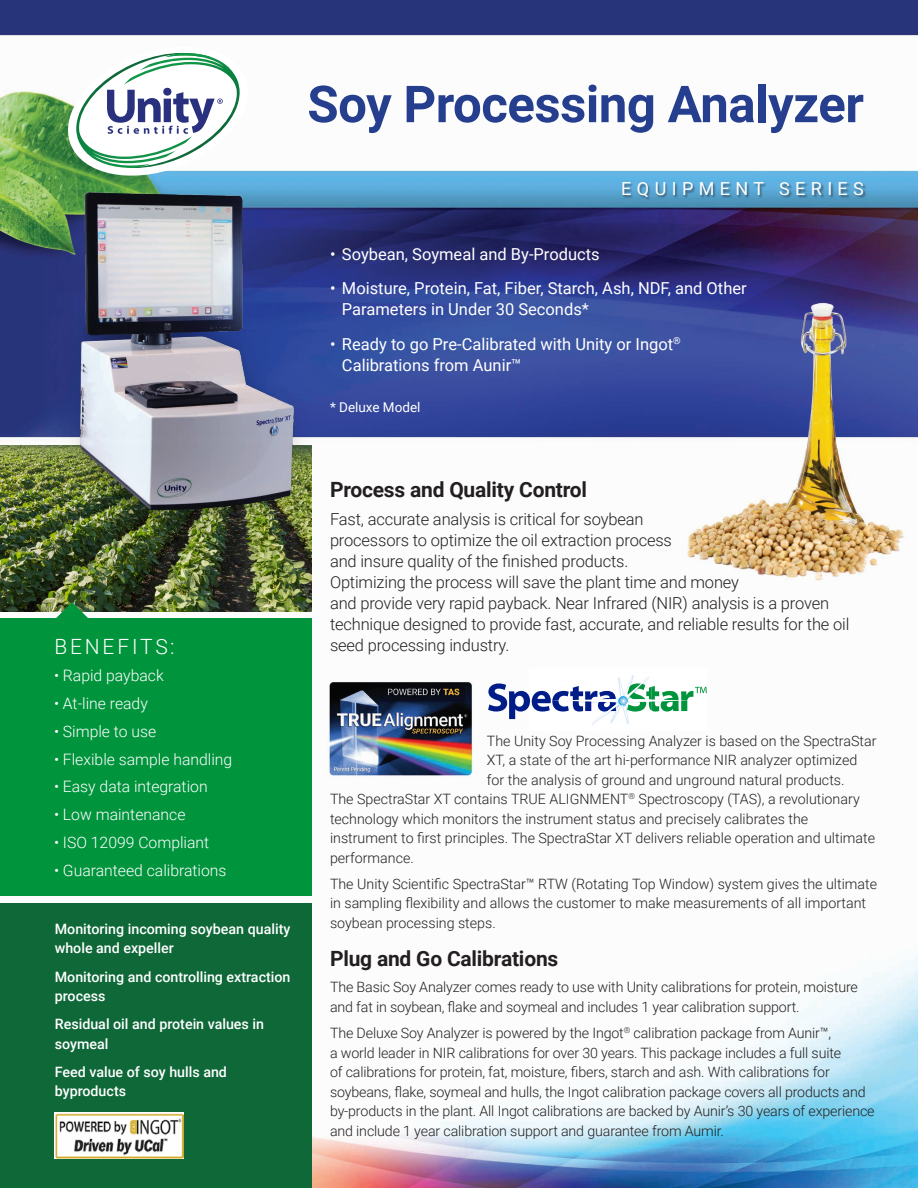
<style>
.page{position:relative;width:918px;height:1188px;background:#fff}
.page>*{position:absolute;margin:0;border:0;box-sizing:border-box;transform-origin:0 0}
.t1{font:700 51px "Roboto";letter-spacing:-.01em;color:#253f8e}
.t2{font:700 21px "Roboto";letter-spacing:-.01em;color:#231f20}
.t3{font:300 21px "Roboto";letter-spacing:.135em;color:#fff}
.t4{font:18px "Roboto";letter-spacing:.3em;color:#fff}
.t5{font:300 16.5px/21px "Roboto";letter-spacing:-.01em;color:#231f20}
.t6{font:16.5px/21px "Roboto";color:#fff}
.t7{font:300 15.75px "Roboto";color:#fff}
.t8{font:300 14.25px/19.5px "Roboto";letter-spacing:-.01em;color:#231f20}
.t9{font:500 14.25px/19.5px "Roboto";color:#fff}
.t10{font:13.5px "Roboto";color:#fff}
</style>
<div class="page">
<img style="left:0;top:0;width:918px;height:1188px">
<div style="left:0;top:903px;width:311px;height:285px;background:#0f6838"></div>
<img style="left:0;top:445px;width:312px;height:166px">
<div style="left:0;top:619px;width:312px;height:277px;background:#00943d"></div>
<svg style="left:56px;top:602px;width:33px;height:17px"></svg>
<div style="left:622px;top:182px;width:245px;height:18px;background:#231f20;opacity:.5"></div>
<img style="left:55px;top:1113px;width:129px;height:46px">
<img style="left:676px;top:290px;width:238px;height:304px">
<img style="left:529px;top:668px;width:178px;height:63px">
<img style="left:595px;top:723px;width:56px;height:6px">
<img style="left:595px;top:673px;width:56px;height:3px">
<svg style="left:488px;top:676px;width:219px;height:47px"></svg>
<img style="left:327px;top:680px;width:146px;height:98px">
<img style="left:51px;top:186px;width:259px;height:353px">
<svg style="left:59px;top:38px;width:198px;height:147px"></svg>
<p class="t1" style="left:307px;top:68px;width:558px">Soy Processing Analyzer</p>
<p class="t4" style="left:621px;top:176px;width:244px">EQUIPMENT SERIES</p>
<p class="t6" style="left:330px;top:243px;width:271px">• Soybean, Soymeal and By-Products</p>
<p class="t6" style="left:342px;top:277px;width:406px;text-indent:-12px">• Moisture, Protein, Fat, Fiber, Starch, Ash, NDF, and Other<br>Parameters in Under 30 Seconds*</p>
<p class="t6" style="left:342px;top:333px;width:340px;text-indent:-12px">• Ready to go Pre-Calibrated with Unity or Ingot<sup>®<br></sup>Calibrations from Aunir™</p>
<p class="t10" style="left:330px;top:397px;width:92px">* Deluxe Model</p>
<p class="t3" style="left:54px;top:631px;width:122px">BENEFITS:</p>
<p class="t7" style="left:54px;top:665px;width:111px">• Rapid payback</p>
<p class="t7" style="left:54px;top:692px;width:95px">• At-line ready</p>
<p class="t7" style="left:54px;top:720px;width:104px">• Simple to use</p>
<p class="t7" style="left:54px;top:748px;width:180px">• Flexible sample handling</p>
<p class="t7" style="left:54px;top:776px;width:155px">• Easy data integration</p>
<p class="t7" style="left:54px;top:803px;width:133px">• Low maintenance</p>
<p class="t7" style="left:54px;top:831px;width:157px">• ISO 12099 Compliant</p>
<p class="t7" style="left:54px;top:859px;width:174px">• Guaranteed calibrations</p>
<p class="t9" style="left:55px;top:919px;width:237px">Monitoring incoming soybean quality whole and expeller</p>
<p class="t9" style="left:55px;top:966px;width:237px">Monitoring and controlling extraction process</p>
<p class="t9" style="left:55px;top:1014px;width:211px">Residual oil and protein values in soymeal</p>
<p class="t9" style="left:55px;top:1062px;width:174px">Feed value of soy hulls and byproducts</p>
<p class="t2" style="left:330px;top:475px;width:259px">Process and Quality Control</p>
<p class="t5" style="left:330px;top:508px;width:521px">Fast, accurate analysis is critical for soybean<br>processors to optimize the oil extraction process<br>and insure quality of the finished products.<br>Optimizing the process will save the plant time and money<br>and provide very rapid payback. Near Infrared (NIR) analysis is a proven technique designed to provide fast, accurate, and reliable results for the oil seed processing industry.</p>
<p class="t8" style="left:487px;top:730px;width:391px">The Unity Soy Processing Analyzer is based on the SpectraStar</p>
<p class="t8" style="left:487px;top:750px;width:372px">XT, a state of the art hi-performance NIR analyzer optimized</p>
<p class="t8" style="left:487px;top:769px;width:359px">for the analysis of ground and unground natural products.</p>
<p class="t8" style="left:330px;top:789px;width:531px">The SpectraStar XT contains TRUE ALIGNMENT<sup>®</sup> Spectroscopy (TAS), a revolutionary</p>
<p class="t8" style="left:330px;top:808px;width:480px">technology which monitors the instrument status and precisely calibrates the</p>
<p class="t8" style="left:330px;top:828px;width:547px">instrument to first principles. The SpectraStar XT delivers reliable operation and ultimate</p>
<p class="t8" style="left:330px;top:847px;width:85px">performance.</p>
<p class="t8" style="left:330px;top:873px;width:549px">The Unity Scientific SpectraStar™ RTW (Rotating Top Window) system gives the ultimate in sampling flexibility and allows the customer to make measurements of all important soybean processing steps.</p>
<p class="t2" style="left:330px;top:944px;width:230px">Plug and Go Calibrations</p>
<p class="t8" style="left:330px;top:977px;width:530px">The Basic Soy Analyzer comes ready to use with Unity calibrations for protein, moisture and fat in soybean, flake and soymeal and includes 1 year calibration support.</p>
<p class="t8" style="left:330px;top:1023px;width:546px">The Deluxe Soy Analyzer is powered by the Ingot<sup>®</sup> calibration package from Aunir™,<br>a world leader in NIR calibrations for over 30 years. This package includes a full suite<br>of calibrations for protein, fat, moisture, fibers, starch and ash. With calibrations for soybeans, flake, soymeal and hulls, the Ingot calibration package covers all products and by-products in the plant. All Ingot calibrations are backed by Aunir’s 30 years of experience and include 1 year calibration support and guarantee from Aumir.</p>
</div>
